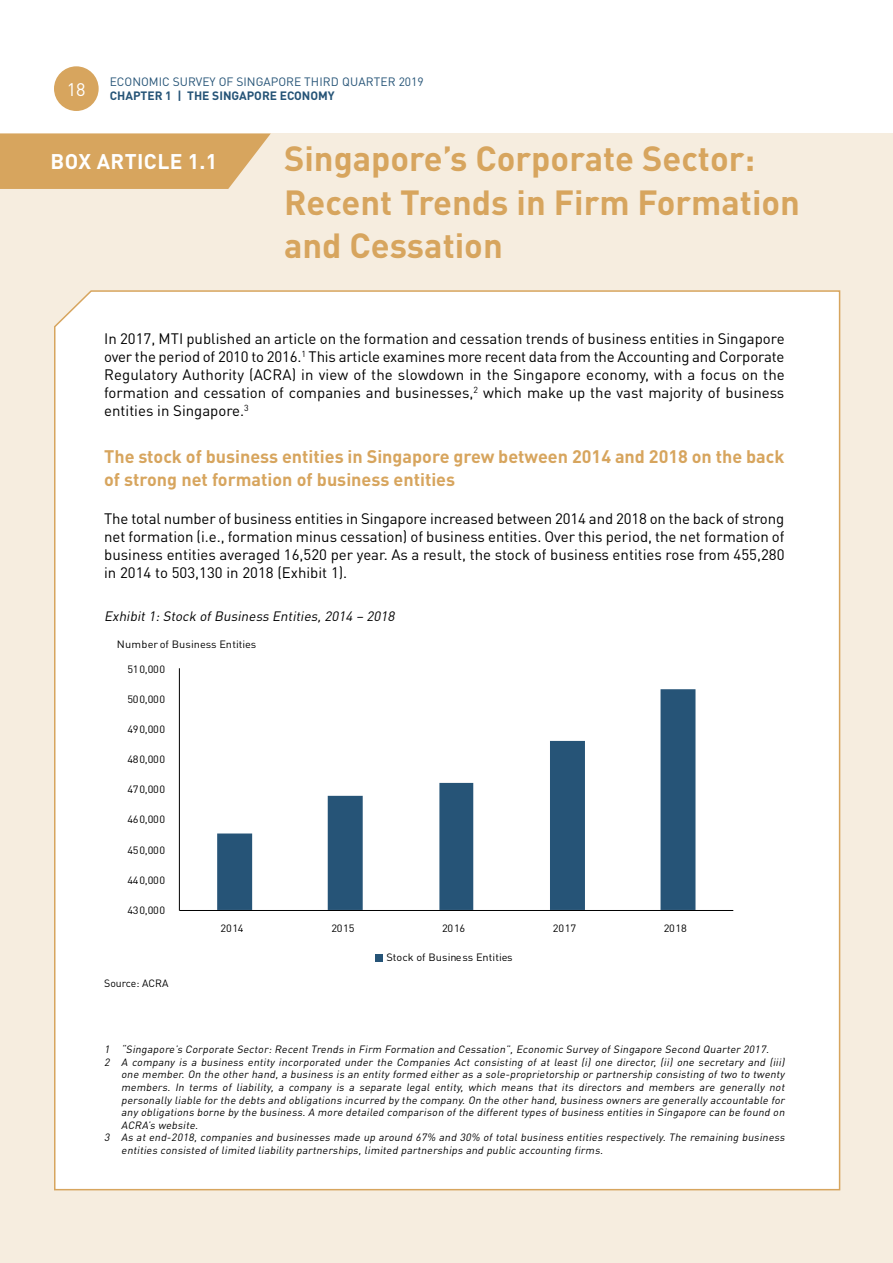
<style>
.page{position:relative;width:893px;height:1263px;background:#fff}
.page>*{position:absolute;margin:0;border:0;box-sizing:border-box;transform-origin:0 0}
.t1{font:700 34.5px/43.5px "DIN Pro";color:#d7a55e}
.t2{font:700 21px "DIN Pro";letter-spacing:.02em;color:#fff}
.t3{font:700 18px/22.5px "DIN Pro";color:#d7a55e}
.t4{font:18px "DIN Pro";color:#fff}
.t5{font:15px/18px "DIN Pro";color:#000;text-align:justify}
.t6{font:italic 13.5px "DIN Pro";color:#000}
.t7{font:12px "DIN Pro";color:#265477}
.t8{font:700 12px "DIN Pro";color:#265477}
.t9{font:italic 10.5px "DIN Pro";color:#000}
.t10{font:10.5px "DIN Pro";color:#000;scale:1.05 1}
.t11{font:10.5px "DIN Pro";color:#000}
</style>
<div class="page">
<div style="left:0;top:134px;width:893px;height:1129px;background:#f6eddf"></div>
<svg style="left:0;top:134px;width:271px;height:55px;background:#daac6a"></svg>
<div style="left:50px;top:153px;width:167px;height:16px;background:#d7a55e"></div>
<div style="left:54px;top:66px;width:45px;height:45px;background:#d7a55e;border-radius:50%"></div>
<div style="left:54px;top:290px;width:787px;height:901px;background:#fff"></div>
<svg style="left:217px;top:689px;width:478px;height:221px;background:#cdd7df"></svg>
<hr style="left:179px;top:668px;width:1px;height:242px;background:#000">
<hr style="left:179px;top:910px;width:554px;height:1px;background:#000">
<div style="left:375px;top:954px;width:8px;height:8px;background:#265477"></div>
<h3 class="t4" style="left:67px;top:77px;width:20px">18</h3>
<p class="t7" style="left:110px;top:74px;width:316px">ECONOMIC SURVEY OF SINGAPORE THIRD QUARTER 2019</p>
<p class="t8" style="left:110px;top:88px;width:227px">CHAPTER 1 | THE SINGAPORE ECONOMY</p>
<h2 class="t2" style="left:51px;top:147px;width:168px">BOX ARTICLE 1.1</h2>
<h1 class="t1" style="left:284px;top:135px;width:517px">Singapore’s Corporate Sector:<br>Recent Trends in Firm Formation and Cessation</h1>
<p class="t5" style="left:104px;top:329px;width:682px">In 2017, MTI published an article on the formation and cessation trends of business entities in Singapore over the period of 2010 to 2016.<sup>1</sup> This article examines more recent data from the Accounting and Corporate Regulatory Authority (ACRA) in view of the slowdown in the Singapore economy, with a focus on the formation and cessation of companies and businesses,<sup>2</sup> which make up the vast majority of business entities in Singapore.<sup>3</sup></p>
<h3 class="t3" style="left:104px;top:445px;width:682px">The stock of business entities in Singapore grew between 2014 and 2018 on the back of strong net formation of business entities</h3>
<p class="t5" style="left:104px;top:509px;width:682px">The total number of business entities in Singapore increased between 2014 and 2018 on the back of strong net formation (i.e., formation minus cessation) of business entities. Over this period, the net formation of business entities averaged 16,520 per year. As a result, the stock of business entities rose from 455,280 in 2014 to 503,130 in 2018 (Exhibit 1).</p>
<p class="t6" style="left:104px;top:607px;width:295px">Exhibit1:Stock ofBusiness Entities,2014 – 2018</p>
<p class="t10" style="left:117px;top:637px;width:134px">Number of Business Entities</p>
<p class="t10" style="left:127px;top:661px;width:38px">510,000</p>
<p class="t10" style="left:127px;top:692px;width:38px">500,000</p>
<p class="t10" style="left:127px;top:722px;width:38px">490,000</p>
<p class="t10" style="left:127px;top:752px;width:38px">480,000</p>
<p class="t10" style="left:127px;top:782px;width:38px">470,000</p>
<p class="t10" style="left:127px;top:812px;width:38px">460,000</p>
<p class="t10" style="left:127px;top:842px;width:38px">450,000</p>
<p class="t10" style="left:127px;top:873px;width:38px">440,000</p>
<p class="t10" style="left:127px;top:903px;width:38px">430,000</p>
<p class="t11" style="left:104px;top:976px;width:66px">Source: ACRA</p>
<p class="t10" style="left:221px;top:921px;width:24px">2014</p>
<p class="t10" style="left:331px;top:921px;width:24px">2015</p>
<p class="t10" style="left:442px;top:921px;width:24px">2016</p>
<p class="t10" style="left:553px;top:921px;width:24px">2017</p>
<p class="t10" style="left:664px;top:921px;width:24px">2018</p>
<p class="t10" style="left:386px;top:950px;width:122px">Stock of Business Entities</p>
<p class="t9" style="left:104px;top:1042px;width:668px">1 “Singapore’s Corporate Sector: Recent Trends in Firm Formation and Cessation”, Economic Survey of Singapore Second Quarter 2017.</p>
<p class="t9" style="left:104px;top:1055px;width:684px">2 A company is a business entity incorporated under the Companies Act consisting of at least (i) one director, (ii) one secretary and (iii)</p>
<p class="t9" style="left:121px;top:1067px;width:667px">one member. On the other hand, a business is an entity formed either as a sole-proprietorship or partnership consisting of two to twenty</p>
<p class="t9" style="left:121px;top:1080px;width:667px">members. In terms of liability, a company is a separate legal entity, which means that its directors and members are generally not</p>
<p class="t9" style="left:121px;top:1093px;width:667px">personally liable for the debts and obligations incurred by the company.On the other hand,business owners are generally accountable for</p>
<p class="t9" style="left:121px;top:1105px;width:667px">any obligations borne by the business.A more detailed comparison ofthe differenttypes ofbusiness entities in Singapore can be found on</p>
<p class="t9" style="left:121px;top:1118px;width:81px">ACRA’s website.</p>
<p class="t9" style="left:104px;top:1130px;width:684px">3 As at end-2018, companies and businesses made up around 67% and 30% of total business entities respectively. The remaining business</p>
<p class="t9" style="left:121px;top:1143px;width:486px">entities consisted of limited liability partnerships, limited partnerships and public accounting firms.</p>
</div>
